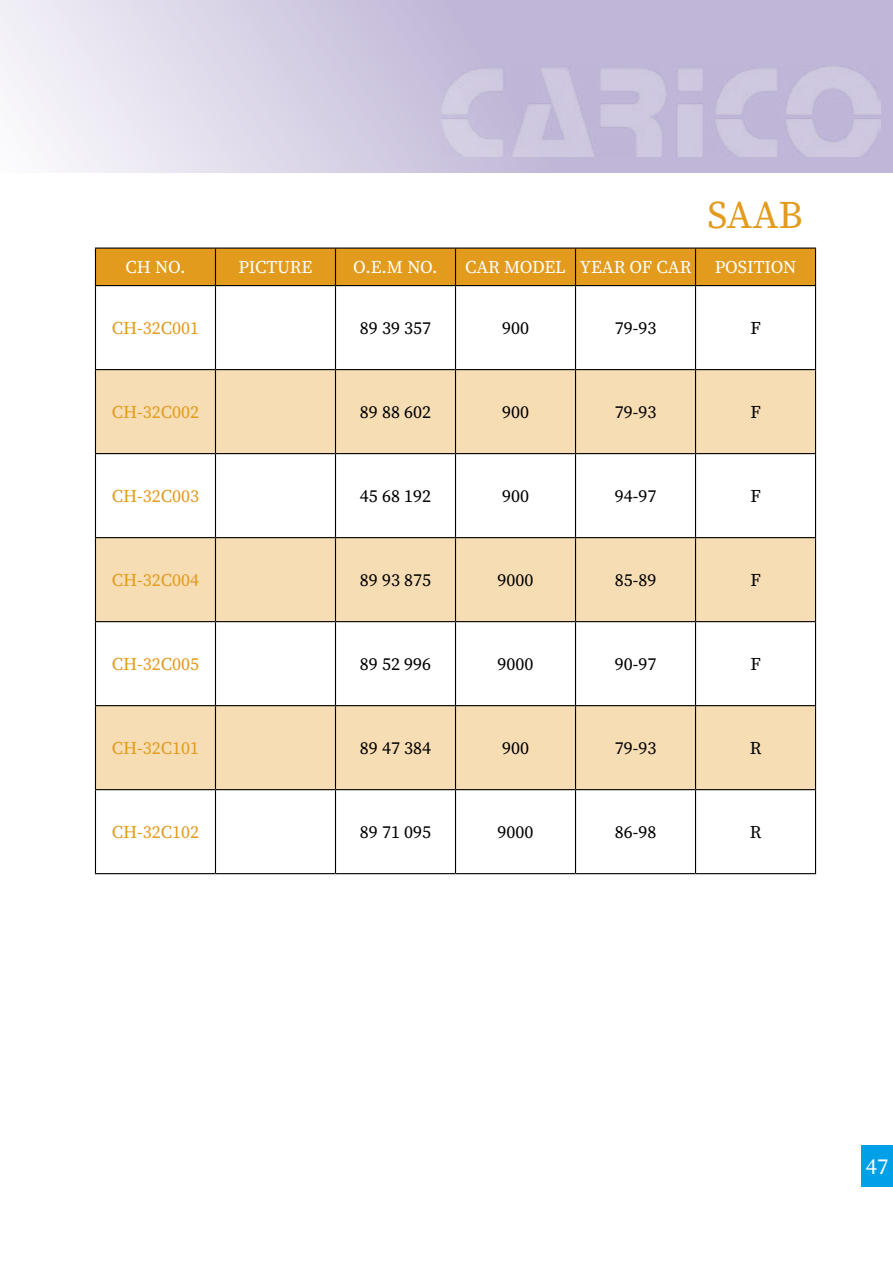
<style>
.page{position:relative;width:893px;height:1263px;background:#fff}
.page>*{position:absolute;margin:0;border:0;box-sizing:border-box;transform-origin:0 0}
.orange{font:39px "Source Serif Variable";color:#e29b1d}
.t1{font:22.5px "Source Serif Variable";color:#fff}
.t2{font:18px "Source Serif Variable";letter-spacing:.005em;color:#000}
.t3{font:18px "Source Serif Variable";letter-spacing:.005em;color:#e29b1d}
.t4{font:18px "Source Serif Variable";letter-spacing:-.01em;color:#fff}
</style>
<div class="page">
<hr style="left:0;top:0;width:1px;height:175px;background:#654d9d">
<svg style="left:0;top:0;width:893px;height:173px;background:#d4cee4"></svg>
<div style="left:861px;top:1144px;width:32px;height:42px;background:#00a0e9"></div>
<img style="left:441px;top:65px;width:439px;height:92px">
<div style="left:96px;top:249px;width:719px;height:36px;background:#e29b1d"></div>
<svg style="left:96px;top:370px;width:719px;height:419px;fill:#f6ddb4"></svg>
<hr style="left:95px;top:248px;width:120px;height:1px;background:#000">
<hr style="left:215px;top:248px;width:120px;height:1px;background:#000">
<hr style="left:335px;top:248px;width:120px;height:1px;background:#000">
<hr style="left:455px;top:248px;width:120px;height:1px;background:#000">
<hr style="left:575px;top:248px;width:120px;height:1px;background:#000">
<hr style="left:695px;top:248px;width:121px;height:1px;background:#000">
<hr style="left:95px;top:285px;width:120px;height:1px;background:#000">
<hr style="left:215px;top:285px;width:120px;height:1px;background:#000">
<hr style="left:335px;top:285px;width:120px;height:1px;background:#000">
<hr style="left:455px;top:285px;width:120px;height:1px;background:#000">
<hr style="left:575px;top:285px;width:120px;height:1px;background:#000">
<hr style="left:695px;top:285px;width:121px;height:1px;background:#000">
<hr style="left:95px;top:369px;width:120px;height:1px;background:#000">
<hr style="left:215px;top:369px;width:120px;height:1px;background:#000">
<hr style="left:335px;top:369px;width:120px;height:1px;background:#000">
<hr style="left:455px;top:369px;width:120px;height:1px;background:#000">
<hr style="left:575px;top:369px;width:120px;height:1px;background:#000">
<hr style="left:695px;top:369px;width:121px;height:1px;background:#000">
<hr style="left:95px;top:453px;width:120px;height:1px;background:#000">
<hr style="left:215px;top:453px;width:120px;height:1px;background:#000">
<hr style="left:335px;top:453px;width:120px;height:1px;background:#000">
<hr style="left:455px;top:453px;width:120px;height:1px;background:#000">
<hr style="left:575px;top:453px;width:120px;height:1px;background:#000">
<hr style="left:695px;top:453px;width:121px;height:1px;background:#000">
<hr style="left:95px;top:537px;width:120px;height:1px;background:#000">
<hr style="left:215px;top:537px;width:120px;height:1px;background:#000">
<hr style="left:335px;top:537px;width:120px;height:1px;background:#000">
<hr style="left:455px;top:537px;width:120px;height:1px;background:#000">
<hr style="left:575px;top:537px;width:120px;height:1px;background:#000">
<hr style="left:695px;top:537px;width:121px;height:1px;background:#000">
<hr style="left:95px;top:621px;width:120px;height:1px;background:#000">
<hr style="left:215px;top:621px;width:120px;height:1px;background:#000">
<hr style="left:335px;top:621px;width:120px;height:1px;background:#000">
<hr style="left:455px;top:621px;width:120px;height:1px;background:#000">
<hr style="left:575px;top:621px;width:120px;height:1px;background:#000">
<hr style="left:695px;top:621px;width:121px;height:1px;background:#000">
<hr style="left:95px;top:705px;width:120px;height:1px;background:#000">
<hr style="left:215px;top:705px;width:120px;height:1px;background:#000">
<hr style="left:335px;top:705px;width:120px;height:1px;background:#000">
<hr style="left:455px;top:705px;width:120px;height:1px;background:#000">
<hr style="left:575px;top:705px;width:120px;height:1px;background:#000">
<hr style="left:695px;top:705px;width:121px;height:1px;background:#000">
<hr style="left:95px;top:789px;width:120px;height:1px;background:#000">
<hr style="left:215px;top:789px;width:120px;height:1px;background:#000">
<hr style="left:335px;top:789px;width:120px;height:1px;background:#000">
<hr style="left:455px;top:789px;width:120px;height:1px;background:#000">
<hr style="left:575px;top:789px;width:120px;height:1px;background:#000">
<hr style="left:695px;top:789px;width:121px;height:1px;background:#000">
<hr style="left:95px;top:873px;width:120px;height:1px;background:#000">
<hr style="left:215px;top:873px;width:120px;height:1px;background:#000">
<hr style="left:335px;top:873px;width:120px;height:1px;background:#000">
<hr style="left:455px;top:873px;width:120px;height:1px;background:#000">
<hr style="left:575px;top:873px;width:120px;height:1px;background:#000">
<hr style="left:695px;top:873px;width:121px;height:1px;background:#000">
<hr style="left:95px;top:249px;width:1px;height:36px;background:#000">
<hr style="left:95px;top:286px;width:1px;height:83px;background:#000">
<hr style="left:95px;top:370px;width:1px;height:83px;background:#000">
<hr style="left:95px;top:454px;width:1px;height:83px;background:#000">
<hr style="left:95px;top:538px;width:1px;height:83px;background:#000">
<hr style="left:95px;top:622px;width:1px;height:83px;background:#000">
<hr style="left:95px;top:706px;width:1px;height:83px;background:#000">
<hr style="left:95px;top:790px;width:1px;height:83px;background:#000">
<hr style="left:215px;top:249px;width:1px;height:36px;background:#000">
<hr style="left:335px;top:249px;width:1px;height:36px;background:#000">
<hr style="left:455px;top:249px;width:1px;height:36px;background:#000">
<hr style="left:575px;top:249px;width:1px;height:36px;background:#000">
<hr style="left:695px;top:249px;width:1px;height:36px;background:#000">
<hr style="left:815px;top:249px;width:1px;height:36px;background:#000">
<hr style="left:215px;top:286px;width:1px;height:83px;background:#000">
<hr style="left:335px;top:286px;width:1px;height:83px;background:#000">
<hr style="left:455px;top:286px;width:1px;height:83px;background:#000">
<hr style="left:575px;top:286px;width:1px;height:83px;background:#000">
<hr style="left:695px;top:286px;width:1px;height:83px;background:#000">
<hr style="left:815px;top:286px;width:1px;height:83px;background:#000">
<hr style="left:215px;top:370px;width:1px;height:83px;background:#000">
<hr style="left:335px;top:370px;width:1px;height:83px;background:#000">
<hr style="left:455px;top:370px;width:1px;height:83px;background:#000">
<hr style="left:575px;top:370px;width:1px;height:83px;background:#000">
<hr style="left:695px;top:370px;width:1px;height:83px;background:#000">
<hr style="left:815px;top:370px;width:1px;height:83px;background:#000">
<hr style="left:215px;top:454px;width:1px;height:83px;background:#000">
<hr style="left:335px;top:454px;width:1px;height:83px;background:#000">
<hr style="left:455px;top:454px;width:1px;height:83px;background:#000">
<hr style="left:575px;top:454px;width:1px;height:83px;background:#000">
<hr style="left:695px;top:454px;width:1px;height:83px;background:#000">
<hr style="left:815px;top:454px;width:1px;height:83px;background:#000">
<hr style="left:215px;top:538px;width:1px;height:83px;background:#000">
<hr style="left:335px;top:538px;width:1px;height:83px;background:#000">
<hr style="left:455px;top:538px;width:1px;height:83px;background:#000">
<hr style="left:575px;top:538px;width:1px;height:83px;background:#000">
<hr style="left:695px;top:538px;width:1px;height:83px;background:#000">
<hr style="left:815px;top:538px;width:1px;height:83px;background:#000">
<hr style="left:215px;top:622px;width:1px;height:83px;background:#000">
<hr style="left:335px;top:622px;width:1px;height:83px;background:#000">
<hr style="left:455px;top:622px;width:1px;height:83px;background:#000">
<hr style="left:575px;top:622px;width:1px;height:83px;background:#000">
<hr style="left:695px;top:622px;width:1px;height:83px;background:#000">
<hr style="left:815px;top:622px;width:1px;height:83px;background:#000">
<hr style="left:215px;top:706px;width:1px;height:83px;background:#000">
<hr style="left:335px;top:706px;width:1px;height:83px;background:#000">
<hr style="left:455px;top:706px;width:1px;height:83px;background:#000">
<hr style="left:575px;top:706px;width:1px;height:83px;background:#000">
<hr style="left:695px;top:706px;width:1px;height:83px;background:#000">
<hr style="left:815px;top:706px;width:1px;height:83px;background:#000">
<hr style="left:215px;top:790px;width:1px;height:83px;background:#000">
<hr style="left:335px;top:790px;width:1px;height:83px;background:#000">
<hr style="left:455px;top:790px;width:1px;height:83px;background:#000">
<hr style="left:575px;top:790px;width:1px;height:83px;background:#000">
<hr style="left:695px;top:790px;width:1px;height:83px;background:#000">
<hr style="left:815px;top:790px;width:1px;height:83px;background:#000">
<p class="orange" style="left:707px;top:189px;width:97px">SAAB</p>
<p class="t4" style="left:125px;top:255px;width:62px">CH NO.</p>
<p class="t4" style="left:238px;top:255px;width:76px">PICTURE</p>
<p class="t4" style="left:353px;top:255px;width:86px">O.E.M NO.</p>
<p class="t4" style="left:465px;top:255px;width:102px">CAR MODEL</p>
<p class="t4" style="left:580px;top:255px;width:113px">YEAR OF CAR</p>
<p class="t4" style="left:715px;top:255px;width:83px">POSITION</p>
<p class="t3" style="left:112px;top:316px;width:89px">CH-32C001</p>
<p class="t2" style="left:360px;top:316px;width:73px">89 39 357</p>
<p class="t2" style="left:502px;top:316px;width:28px">900</p>
<p class="t2" style="left:615px;top:316px;width:43px">79-93</p>
<p class="t2" style="left:750px;top:316px;width:12px">F</p>
<p class="t3" style="left:112px;top:400px;width:89px">CH-32C002</p>
<p class="t2" style="left:360px;top:400px;width:73px">89 88 602</p>
<p class="t2" style="left:502px;top:400px;width:28px">900</p>
<p class="t2" style="left:615px;top:400px;width:43px">79-93</p>
<p class="t2" style="left:750px;top:400px;width:12px">F</p>
<p class="t3" style="left:112px;top:484px;width:89px">CH-32C003</p>
<p class="t2" style="left:360px;top:484px;width:73px">45 68 192</p>
<p class="t2" style="left:502px;top:484px;width:28px">900</p>
<p class="t2" style="left:615px;top:484px;width:43px">94-97</p>
<p class="t2" style="left:750px;top:484px;width:12px">F</p>
<p class="t3" style="left:112px;top:568px;width:89px">CH-32C004</p>
<p class="t2" style="left:360px;top:568px;width:73px">89 93 875</p>
<p class="t2" style="left:497px;top:568px;width:37px">9000</p>
<p class="t2" style="left:615px;top:568px;width:43px">85-89</p>
<p class="t2" style="left:750px;top:568px;width:12px">F</p>
<p class="t3" style="left:112px;top:652px;width:89px">CH-32C005</p>
<p class="t2" style="left:360px;top:652px;width:73px">89 52 996</p>
<p class="t2" style="left:497px;top:652px;width:37px">9000</p>
<p class="t2" style="left:615px;top:652px;width:43px">90-97</p>
<p class="t2" style="left:750px;top:652px;width:12px">F</p>
<p class="t3" style="left:112px;top:736px;width:89px">CH-32C101</p>
<p class="t2" style="left:360px;top:736px;width:73px">89 47 384</p>
<p class="t2" style="left:502px;top:736px;width:28px">900</p>
<p class="t2" style="left:615px;top:736px;width:43px">79-93</p>
<p class="t2" style="left:750px;top:736px;width:13px">R</p>
<p class="t3" style="left:112px;top:820px;width:89px">CH-32C102</p>
<p class="t2" style="left:360px;top:820px;width:73px">89 71 095</p>
<p class="t2" style="left:497px;top:820px;width:37px">9000</p>
<p class="t2" style="left:615px;top:820px;width:43px">86-98</p>
<p class="t2" style="left:750px;top:820px;width:13px">R</p>
<p class="t1" style="left:866px;top:1151px;width:24px">47</p>
</div>
